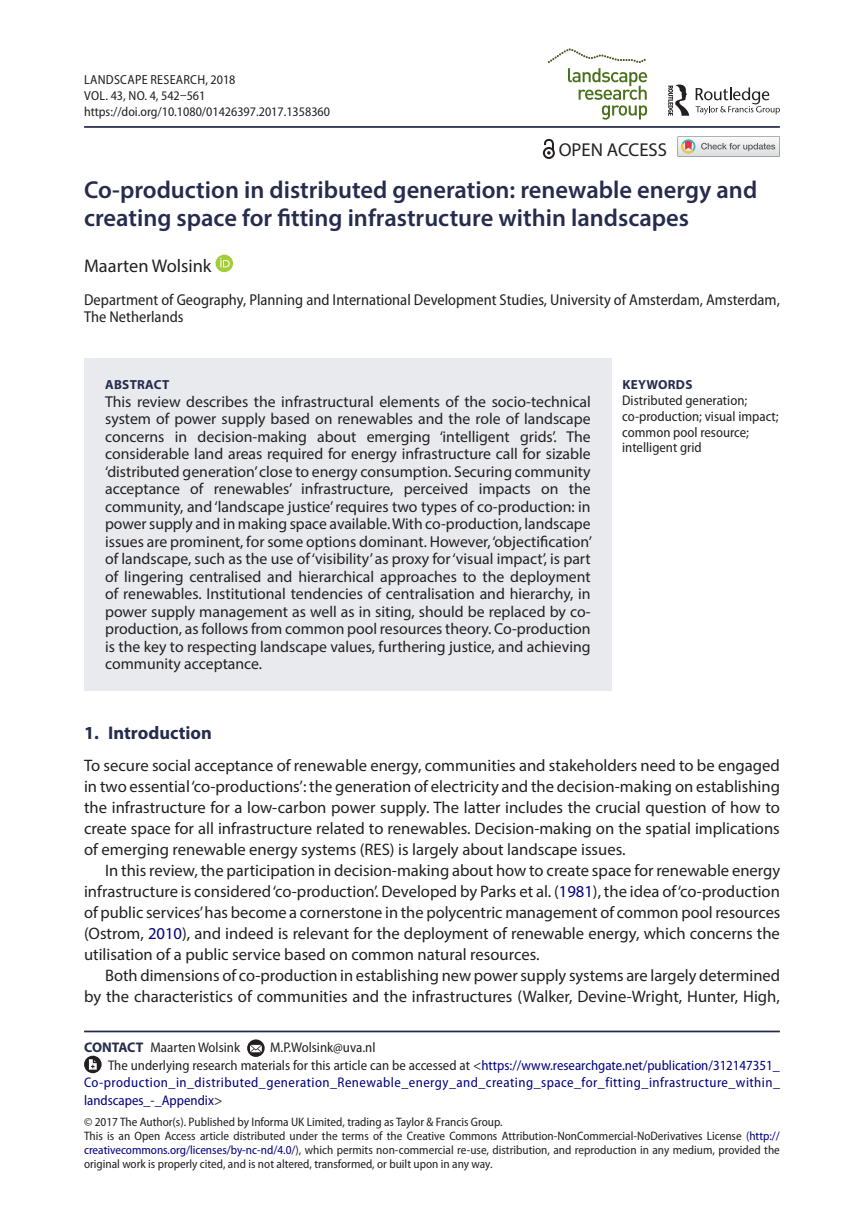
<style>
.page{position:relative;width:864px;height:1231px;background:#fff}
.page>*{position:absolute;margin:0;border:0;box-sizing:border-box;transform-origin:0 0}
.t1{font:600 24.5px/28px "Myriad Pro";color:#262c4d}
.t2{font:18.72px "Myriad Pro";color:#231f20}
.t3{font:18.38px "Myriad Pro";color:#231f20}
.t4{font:700 18.38px "Myriad Pro";color:#262c4d}
.t5{font:16.62px/21px "Myriad Pro";color:#231f20;text-align:justify}
.t6{font:15.75px/17.5px "Myriad Pro";color:#231f20;text-align:justify}
.t7{font:semi-condensed 15.75px/17.5px "Myriad Pro";color:#231f20}
.t8{font:semi-condensed 14px/15.8px "Myriad Pro";color:#231f20}
.t9{font:semi-condensed 14px "Myriad Pro";letter-spacing:.035em;color:#000080}
.t10{font:semi-condensed 13.12px/15.8px "Myriad Pro";color:#231f20}
.t11{font:700 13.12px "Myriad Pro";letter-spacing:.02em;color:#262c4d}
.t12{font:semi-condensed 12.25px/14px "Myriad Pro";color:#231f20}
.s1{color:#000080}
.s2{font-weight:700;font-stretch:normal;color:#262c4d}
.s3{color:#231f20}
</style>
<div class="page">
<hr style="left:84px;top:126px;width:695px;height:2px;background:#262c4d">
<div style="left:84px;top:358px;width:527px;height:332px;background:#e9eaed"></div>
<svg style="left:215px;top:254px;width:18px;height:18px"></svg>
<svg style="left:220px;top:258px;width:9px;height:9px"></svg>
<hr style="left:84px;top:1030px;width:695px;height:2px;background:#262c4d">
<svg style="left:247px;top:1039px;width:17px;height:17px"></svg>
<svg style="left:250px;top:1044px;width:12px;height:8px"></svg>
<svg style="left:84px;top:1055px;width:18px;height:18px"></svg>
<svg style="left:89px;top:1059px;width:8px;height:10px"></svg>
<svg style="left:695px;top:87px;width:84px;height:27px"></svg>
<svg style="left:668px;top:84px;width:21px;height:32px"></svg>
<svg style="left:547px;top:48px;width:100px;height:72px"></svg>
<svg style="left:542px;top:139px;width:12px;height:20px"></svg>
<svg style="left:677px;top:136px;width:102px;height:20px"></svg>
<p class="t10" style="left:84px;top:72px;width:247px">Landscape Research, 2018<br>VOL. 43, N O. 4, 542–561 https://doi.org/10.1080/01426397.2017.1358360</p>
<p class="t2" style="left:558px;top:138px;width:110px">OPEN ACCESS</p>
<h1 class="t1" style="left:84px;top:175px;width:674px">Co-production in distributed generation: renewable energy and creating space for fitting infrastructure within landscapes</h1>
<p class="t3" style="left:84px;top:254px;width:129px">Maarten Wolsink</p>
<p class="t7" style="left:84px;top:291px;width:697px">Department of Geography, Planning and International Development Studies, University of Amsterdam, Amsterdam,<br>The Netherlands</p>
<p class="t11" style="left:105px;top:376px;width:66px">ABSTRACT</p>
<p class="t6" style="left:105px;top:392px;width:488px">This review describes the infrastructural elements of the socio-technical system of power supply based on renewables and the role of landscape concerns in decision-making about emerging ‘intelligent grids’. The considerable land areas required for energy infrastructure call for sizable ‘distributed generation’ close to energy consumption. Securing community acceptance of renewables’ infrastructure, perceived impacts on the community, and ‘landscape justice’ requires two types of co-production: in power supply and in making space available. With co-production, landscape issues are prominent, for some options dominant. However, ‘objectification’ of landscape, such as the use of ‘visibility’ as proxy for ‘visual impact’, is part of lingering centralised and hierarchical approaches to the deployment of renewables. Institutional tendencies of centralisation and hierarchy, in power supply management as well as in siting, should be replaced by co&shy;production, as follows from common pool resources theory. Co-production is the key to respecting landscape values, furthering justice, and achieving community acceptance.</p>
<p class="t11" style="left:622px;top:376px;width:72px">KEYWORDS</p>
<p class="t8" style="left:622px;top:393px;width:158px">Distributed generation; co-production; visual impact; common pool resource; intelligent grid</p>
<p class="t4" style="left:84px;top:721px;width:129px">1. Introduction</p>
<p class="t5" style="left:84px;top:754px;width:697px">To secure social acceptance of renewable energy, communities and stakeholders need to be engaged in two essential ‘co-productions’: the generation of electricity and the decision-making on establishing the infrastructure for a low-carbon power supply. The latter includes the crucial question of how to create space for all infrastructure related to renewables. Decision-making on the spatial implications of emerging renewable energy systems (RES) is largely about landscape issues.</p>
<p class="t5" style="left:84px;top:859px;width:697px;text-indent:21px">In this review, the participation in decision-making about how to create space for renewable energy infrastructure is considered ‘co-production’. Developed by Parks et al. (<span class="s1">1981</span>), the idea of ‘co-production of public services’ has become a cornerstone in the polycentric management of common pool resources (Ostrom, <span class="s1">2010</span>), and indeed is relevant for the deployment of renewable energy, which concerns the utilisation of a public service based on common natural resources.</p>
<p class="t5" style="left:84px;top:964px;width:697px;text-align:right">Both dimensions of co-production in establishing new power supply systems are largely determined by the characteristics of communities and the infrastructures (Walker, Devine-Wright, Hunter, High,</p>
<p class="t8" style="left:84px;top:1039px;width:157px"><span class="s2">CONTACT</span> Maarten Wolsink</p>
<p class="t8" style="left:270px;top:1039px;width:107px">M.P.Wolsink@uva.nl</p>
<p class="t8" style="left:108px;top:1057px;width:673px">The underlying research materials for this article can be accessed at &lt;<span class="s1">https://www.researchgate.net/publication/312147351_</span></p>
<p class="t9" style="left:84px;top:1074px;width:697px">Co-production_in_distributed_generation_Renewable_energy_and_creating_space_for_fitting_infrastructure_within_</p>
<p class="t9" style="left:84px;top:1092px;width:140px">landscapes_-_Appendix<span class="s3">&gt;</span></p>
<p class="t12" style="left:84px;top:1114px;width:697px">© 2017 The Author(s). Published by Informa UK Limited, trading as Taylor &amp; Francis Group.<br>This is an Open Access article distributed under the terms of the Creative Commons Attribution-NonCommercial-NoDerivatives License (<span class="s1">http:// creativecommons.org/licenses/by-nc-nd/4.0/</span>), which permits non-commercial re-use, distribution, and reproduction in any medium, provided the original work is properly cited, and is not altered, transformed, or built upon in any way.</p>
</div>
